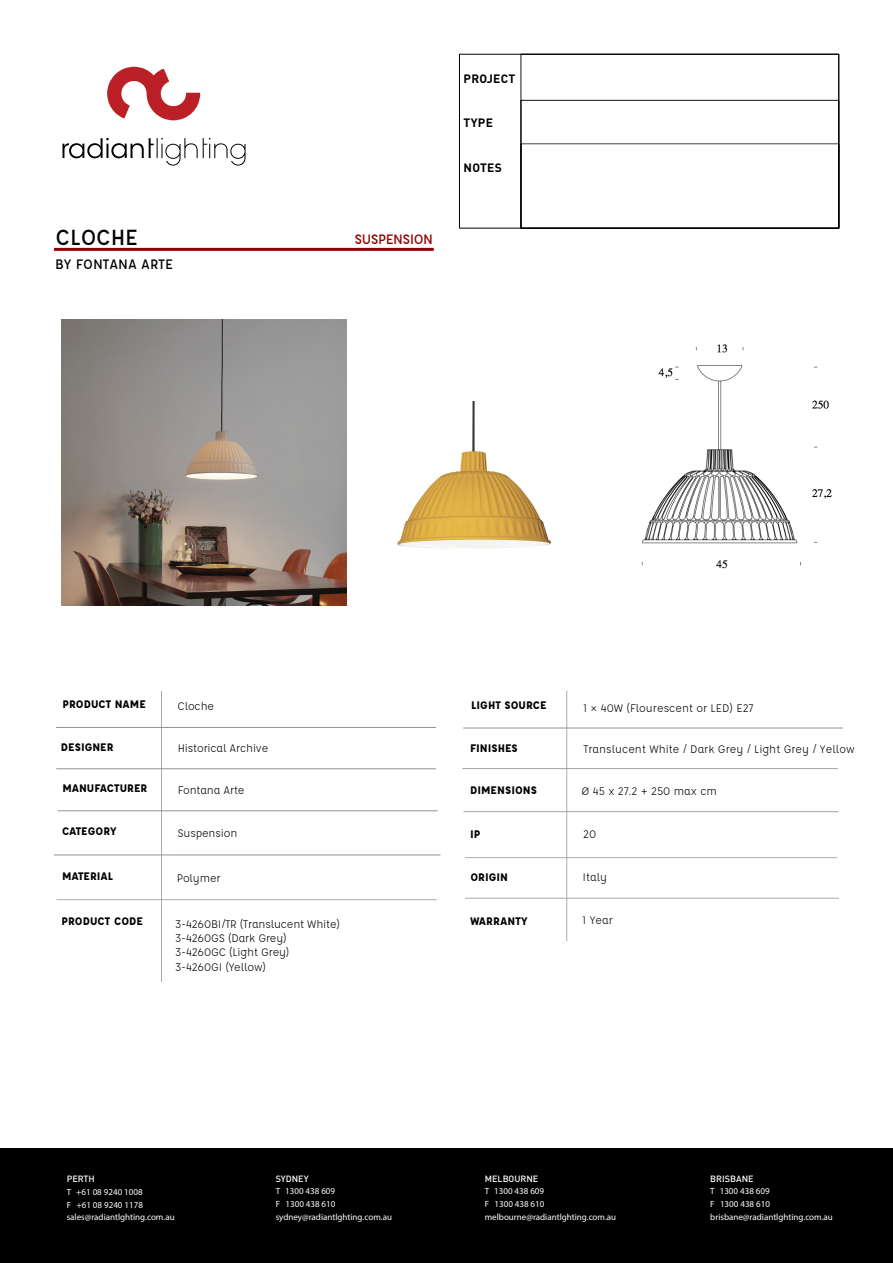
<style>
.page{position:relative;width:893px;height:1263px;background:#fff}
.page>*{position:absolute;margin:0;border:0;box-sizing:border-box;transform-origin:0 0}
.t1{font:500 24px "Affogato";letter-spacing:-.01em;color:#000}
.t2{font:500 15px "Affogato";color:#000}
.t3{font:500 15px "Affogato";letter-spacing:-.035em;color:#970000}
.t4{font:12px/14.4px "Affogato";letter-spacing:-.015em;color:#000}
.t5{font:700 12px "Affogato";color:#000}
.t6{font:700 12px "DIN Pro";letter-spacing:.02em;color:#000}
.t7{font:9px/12.8px "DIN Pro";color:#fff}
.t8{font:500 9px "DIN Pro";color:#fff}
</style>
<div class="page">
<hr style="left:161px;top:691px;width:2px;height:291px;background:#958e8d">
<hr style="left:56px;top:727px;width:108px;height:1px;background:#958e8d">
<hr style="left:164px;top:727px;width:272px;height:1px;background:#958e8d">
<hr style="left:56px;top:768px;width:108px;height:1px;background:#958e8d">
<hr style="left:164px;top:768px;width:272px;height:1px;background:#958e8d">
<hr style="left:58px;top:810px;width:107px;height:1px;background:#958e8d">
<hr style="left:165px;top:810px;width:273px;height:1px;background:#958e8d">
<hr style="left:54px;top:854px;width:114px;height:1px;background:#958e8d">
<hr style="left:168px;top:854px;width:272px;height:1px;background:#958e8d">
<hr style="left:56px;top:899px;width:381px;height:1px;background:#958e8d">
<svg style="left:107px;top:67px;width:93px;height:53px"></svg>
<svg style="left:63px;top:138px;width:183px;height:28px"></svg>
<hr style="left:54px;top:248px;width:380px;height:3px;background:#960000">
<hr style="left:566px;top:691px;width:2px;height:250px;background:#958e8d">
<hr style="left:462px;top:768px;width:376px;height:1px;background:#958e8d">
<hr style="left:465px;top:857px;width:372px;height:1px;background:#958e8d">
<div style="left:0;top:1148px;width:893px;height:115px;background:#000"></div>
<div style="left:521px;top:54px;width:318px;height:174px;border:1px solid #000"></div>
<hr style="left:463px;top:811px;width:375px;height:1px;background:#958e8d">
<hr style="left:465px;top:897px;width:374px;height:2px;background:#958e8d">
<hr style="left:463px;top:728px;width:108px;height:1px;background:#958e8d">
<hr style="left:571px;top:728px;width:272px;height:1px;background:#958e8d">
<img style="left:61px;top:320px;width:286px;height:285px">
<img style="left:641px;top:344px;width:191px;height:225px">
<img style="left:397px;top:401px;width:154px;height:148px">
<h1 class="t1" style="left:56px;top:222px;width:84px">CLOCHE</h1>
<p class="t3" style="left:354px;top:230px;width:80px">SUSPENSION</p>
<p class="t2" style="left:55px;top:255px;width:120px">BY FONTANA ARTE</p>
<p class="t6" style="left:464px;top:68px;width:53px">PROJECT</p>
<p class="t6" style="left:464px;top:113px;width:31px">TYPE</p>
<p class="t6" style="left:464px;top:158px;width:40px">NOTES</p>
<p class="t5" style="left:63px;top:697px;width:85px">PRODUCT NAME</p>
<p class="t4" style="left:177px;top:699px;width:38px">Cloche</p>
<p class="t5" style="left:61px;top:740px;width:54px">DESIGNER</p>
<p class="t4" style="left:178px;top:741px;width:92px">Historical Archive</p>
<p class="t5" style="left:63px;top:780px;width:86px">MANUFACTURER</p>
<p class="t4" style="left:178px;top:783px;width:68px">Fontana Arte</p>
<p class="t5" style="left:62px;top:824px;width:56px">CATEGORY</p>
<p class="t4" style="left:177px;top:826px;width:62px">Suspension</p>
<p class="t5" style="left:62px;top:868px;width:53px">MATERIAL</p>
<p class="t4" style="left:177px;top:871px;width:45px">Polymer</p>
<p class="t5" style="left:62px;top:913px;width:83px">PRODUCT CODE</p>
<p class="t4" style="left:175px;top:916px;width:166px">3-4260BI/TR (Translucent White)<br>3-4260GS (Dark Grey)<br>3-4260GC (Light Grey)<br>3-4260GI (Yellow)</p>
<p class="t5" style="left:471px;top:697px;width:77px">LIGHT SOURCE</p>
<p class="t4" style="left:584px;top:700px;width:171px">1 × 40W (Flourescent or LED) E27</p>
<p class="t5" style="left:470px;top:740px;width:49px">FINISHES</p>
<p class="t4" style="left:583px;top:742px;width:273px">Translucent White / Dark Grey / Light Grey / Yellow</p>
<p class="t5" style="left:470px;top:782px;width:68px">DIMENSIONS</p>
<p class="t4" style="left:581px;top:784px;width:137px">Ø 45 x 27.2 + 250 max cm</p>
<p class="t5" style="left:470px;top:826px;width:12px">IP</p>
<p class="t4" style="left:583px;top:826px;width:15px">20</p>
<p class="t5" style="left:470px;top:870px;width:39px">ORIGIN</p>
<p class="t4" style="left:582px;top:869px;width:26px">Italy</p>
<p class="t5" style="left:470px;top:913px;width:59px">WARRANTY</p>
<p class="t4" style="left:583px;top:912px;width:32px">1 Year</p>
<p class="t8" style="left:67px;top:1171px;width:30px">PERTH</p>
<p class="t7" style="left:67px;top:1185px;width:109px">T +61 08 9240 1008<br>F +61 08 9240 1178 sales@radiantlghting.com.au</p>
<p class="t8" style="left:276px;top:1171px;width:34px">SYDNEY</p>
<p class="t7" style="left:276px;top:1185px;width:118px">T 1300 438 609<br>F 1300 438 610 sydney@radiantlghting.com.au</p>
<p class="t8" style="left:485px;top:1171px;width:55px">MELBOURNE</p>
<p class="t7" style="left:485px;top:1185px;width:133px">T 1300 438 609<br>F 1300 438 610 melbourne@radiantlghting.com.au</p>
<p class="t8" style="left:710px;top:1171px;width:45px">BRISBANE</p>
<p class="t7" style="left:710px;top:1185px;width:124px">T 1300 438 609<br>F 1300 438 610 brisbane@radiantlghting.com.au</p>
</div>
